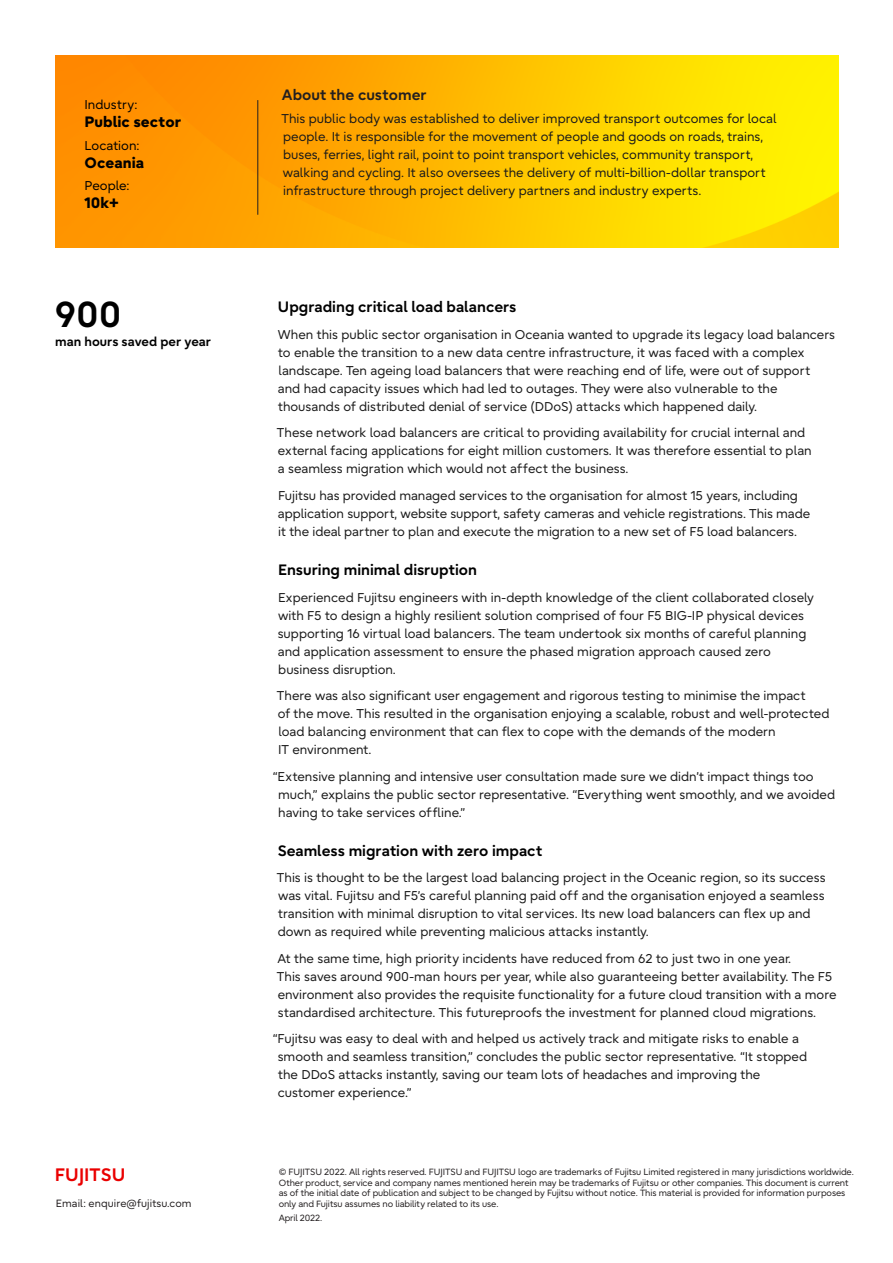
<style>
.page{position:relative;width:893px;height:1263px;background:#fff}
.page>*{position:absolute;margin:0;border:0;box-sizing:border-box;transform-origin:0 0}
.Body_copy_page_1{font:700 36px "Fujitsu Infinity Pro";color:#000}
.Sub_head_body_copy{font:700 18px "Fujitsu Infinity Pro";letter-spacing:.005em;color:#ea0000}
.Sub_head_body_copy-2{font:700 15px "Fujitsu Infinity Pro";color:#000}
.Body_copy_page_1-2{font:800 15px "Fujitsu Infinity Pro";color:#000}
.Quote_name__title{font:700 15px "Fujitsu Infinity Pro";color:#231f20}
.Body_copy_page_2{font:12.75px/18px "Fujitsu Infinity Pro";color:#1a1a1a}
.Body_copy_page_1-3{font:12.75px "Fujitsu Infinity Pro";color:#000}
.Body_copy_page_1-4{font:700 12.75px "Fujitsu Infinity Pro";color:#000}
.Contact_details{font:10.5px "Fujitsu Infinity Pro";letter-spacing:.005em;color:#231f20}
.Copyright_text{font:9px/10.5px "Fujitsu Infinity Pro";letter-spacing:-.01em;color:#231f20}
</style>
<div class="page">
<img style="left:56px;top:56px;width:782px;height:191px">
<hr style="left:258px;top:100px;width:1px;height:115px;background:#231f20">
<p class="Body_copy_page_1-3" style="left:85px;top:97px;width:54px">Industry:</p>
<p class="Body_copy_page_1-2" style="left:85px;top:112px;width:98px">Public sector</p>
<p class="Body_copy_page_1-3" style="left:85px;top:137px;width:56px">Location:</p>
<p class="Body_copy_page_1-2" style="left:85px;top:152px;width:61px">Oceania</p>
<p class="Body_copy_page_1-3" style="left:85px;top:177px;width:46px">People:</p>
<p class="Body_copy_page_1-2" style="left:85px;top:193px;width:36px">10k+</p>
<p class="Body_copy_page_1" style="left:55px;top:290px;width:68px">900</p>
<p class="Body_copy_page_1-4" style="left:55px;top:333px;width:157px">man hours saved per year</p>
<p class="Sub_head_body_copy" style="left:55px;top:1163px;width:72px">FUJITSU</p>
<p class="Contact_details" style="left:56px;top:1197px;width:137px">Email: enquire@fujitsu.com</p>
<p class="Quote_name__title" style="left:282px;top:85px;width:146px">About the customer</p>
<p class="Body_copy_page_2" style="left:281px;top:109px;width:496px">This public body was established to deliver improved transport outcomes for local people. It is responsible for the movement of people and goods on roads, trains, buses, ferries, light rail, point to point transport vehicles, community transport, walking and cycling. It also oversees the delivery of multi-billion-dollar transport infrastructure through project delivery partners and industry experts.</p>
<p class="Sub_head_body_copy-2" style="left:278px;top:297px;width:240px">Upgrading critical load balancers</p>
<p class="Body_copy_page_2" style="left:278px;top:325px;width:559px">When this public sector organisation in Oceania wanted to upgrade its legacy load balancers to enable the transition to a new data centre infrastructure, it was faced with a complex landscape. Ten ageing load balancers that were reaching end of life, were out of support and had capacity issues which had led to outages. They were also vulnerable to the thousands of distributed denial of service (DDoS) attacks which happened daily.</p>
<p class="Body_copy_page_2" style="left:277px;top:424px;width:536px">These network load balancers are critical to providing availability for crucial internal and external facing applications for eight million customers. It was therefore essential to plan a seamless migration which would not af fect the business.</p>
<p class="Body_copy_page_2" style="left:278px;top:486px;width:534px">Fujitsu has provided managed services to the organisation for almost 15 years, including application support, website support, safety cameras and vehicle registrations. This made it the ideal partner to plan and execute the migration to a new set of F5 load balancers.</p>
<p class="Sub_head_body_copy-2" style="left:278px;top:560px;width:200px">Ensuring minimal disruption</p>
<p class="Body_copy_page_2" style="left:278px;top:588px;width:538px">Experienced Fujitsu engineers with in-depth knowledge of the client collaborated closely with F5 to design a highly resilient solution comprised of four F5 BIG-IP physical devices supporting 16 virtual load balancers. The team undertook six months of careful planning and application assessment to ensure the phased migration approach caused zero business disruption.</p>
<p class="Body_copy_page_2" style="left:277px;top:687px;width:554px">There was also significant user engagement and rigorous testing to minimise the impact<br>of the move. This resulted in the organisation enjoying a scalable, robust and well-protected load balancing environment that can flex to cope with the demands of the modern<br>IT environment.</p>
<p class="Body_copy_page_2" style="left:278px;top:767px;width:558px;text-indent:-5px">“Extensive planning and intensive user consultation made sure we didn’t impact things too much,” explains the public sector representative. “Everything went smoothly, and we avoided having to take services of fline.”</p>
<p class="Sub_head_body_copy-2" style="left:278px;top:841px;width:266px">Seamless migration with zero impact</p>
<p class="Body_copy_page_2" style="left:277px;top:869px;width:550px">This is thought to be the largest load balancing project in the Oceanic region, so its success was vital. Fujitsu and F5’s careful planning paid of f and the organisation enjoyed a seamless transition with minimal disruption to vital services. Its new load balancers can flex up and down as required while preventing malicious attacks instantly.</p>
<p class="Body_copy_page_2" style="left:277px;top:949px;width:561px">At the same time, high priority incidents have reduced from 62 to just two in one year.<br>This saves around 900-man hours per year, while also guaranteeing better availability. The F5 environment also provides the requisite functionality for a future cloud transition with a more standardised architecture. This futureproofs the investment for planned cloud migrations.</p>
<p class="Body_copy_page_2" style="left:278px;top:1030px;width:531px;text-indent:-5px">“Fujitsu was easy to deal with and helped us actively track and mitigate risks to enable a smooth and seamless transition,” concludes the public sector representative. “It stopped the DDoS attacks instantly, saving our team lots of headaches and improving the customer experience.”</p>
<p class="Copyright_text" style="left:279px;top:1166px;width:577px">© FUJITSU 2022. All rights reserved. FUJITSU and FUJITSU logo are trademarks of Fujitsu Limited registered in many jurisdictions worldwide.<br>Other product, service and company names mentioned herein may be trademarks of Fujitsu or other companies. This document is current as of the initial date of publication and subject to be changed by Fujitsu without notice. This material is provided for information purposes only and Fujitsu assumes no liability related to its use.</p>
<p class="Copyright_text" style="left:279px;top:1213px;width:45px">April 2022.</p>
</div>
